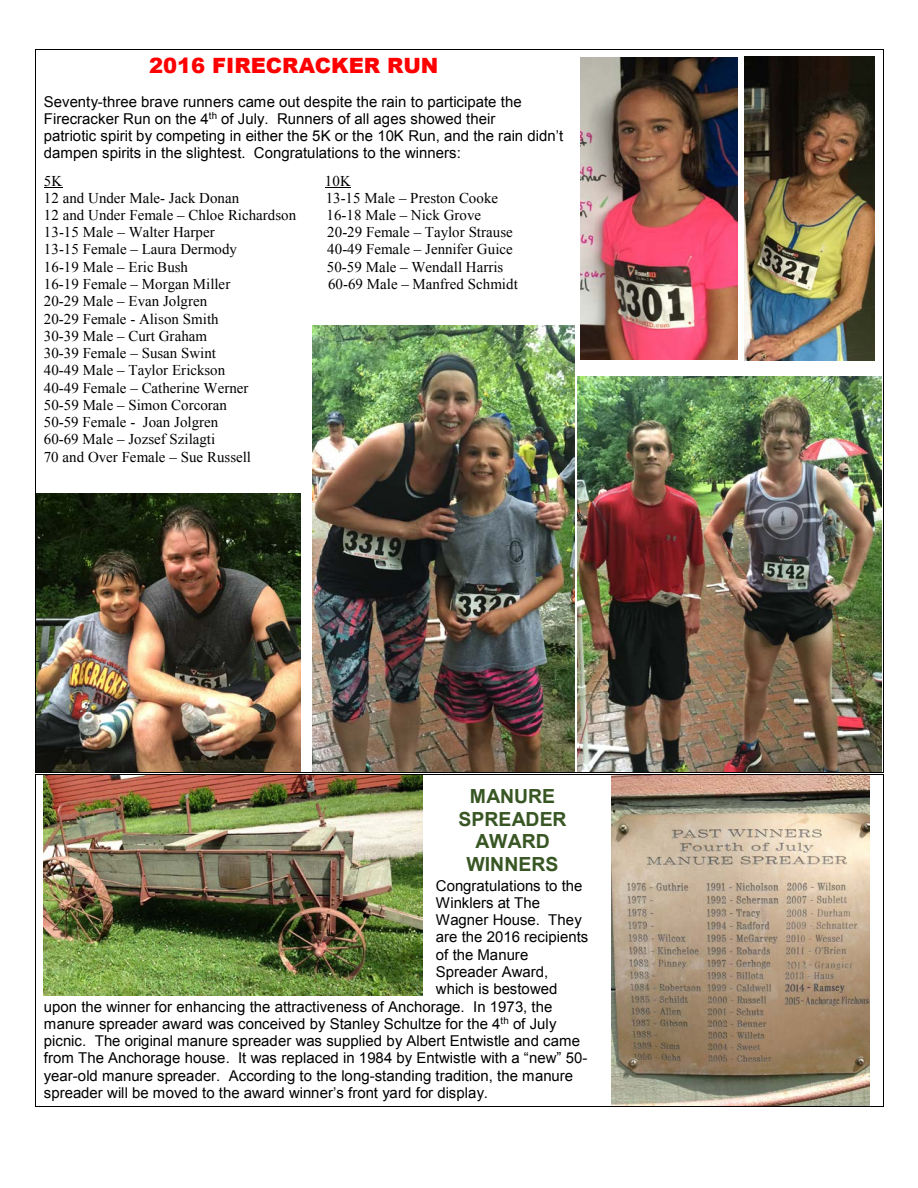
<style>
.page{position:relative;width:918px;height:1188px;background:#fff}
.page>*{position:absolute;margin:0;border:0;box-sizing:border-box;transform-origin:0 0}
.t1{font:900 21px "Arial";color:#f00}
.t2{font:700 19.5px/22.5px "Arial";color:#385623;text-align:center}
.t3{font:15px/17.2px "Arial";color:#000}
.t4{font:15px/17.2px "Times New Roman";color:#000}
</style>
<div class="page">
<svg style="left:44px;top:187px;width:18px;height:1px"></svg>
<svg style="left:325px;top:187px;width:26px;height:1px"></svg>
<hr style="left:36px;top:50px;width:847px;height:1px;background:#000">
<hr style="left:35px;top:50px;width:1px;height:722px;background:#000">
<hr style="left:36px;top:772px;width:847px;height:1px;background:#000">
<hr style="left:883px;top:50px;width:1px;height:722px;background:#000">
<img style="left:611px;top:775px;width:259px;height:331px">
<hr style="left:36px;top:774px;width:561px;height:1px;background:#000">
<hr style="left:598px;top:774px;width:285px;height:1px;background:#000">
<hr style="left:35px;top:775px;width:1px;height:331px;background:#000">
<hr style="left:36px;top:1106px;width:561px;height:1px;background:#000">
<hr style="left:597px;top:1106px;width:286px;height:1px;background:#000">
<hr style="left:883px;top:775px;width:1px;height:331px;background:#000">
<img style="left:577px;top:376px;width:304px;height:395px">
<img style="left:36px;top:494px;width:264px;height:277px">
<img style="left:313px;top:325px;width:261px;height:446px">
<img style="left:581px;top:58px;width:157px;height:302px">
<img style="left:745px;top:56px;width:129px;height:305px">
<img style="left:44px;top:775px;width:378px;height:220px">
<p class="t1" style="left:149px;top:51px;width:291px">2016 FIRECRACKER RUN</p>
<p class="t3" style="left:44px;top:93px;width:521px">Seventy-three brave runners came out despite the rain to participate the Firecracker Run on the 4<sup>th</sup> of July. Runners of all ages showed their<br>patriotic spirit by competing in either the 5K or the 10K Run, and the rain didn’t dampen spirits in the slightest. Congratulations to the winners:</p>
<p class="t4" style="left:44px;top:172px;width:20px">5K</p>
<p class="t4" style="left:325px;top:172px;width:27px">10K</p>
<p class="t4" style="left:44px;top:189px;width:197px">12 and Under Male- Jack Donan</p>
<p class="t4" style="left:326px;top:189px;width:174px">13-15 Male – Preston Cooke</p>
<p class="t4" style="left:44px;top:206px;width:254px">12 and Under Female – Chloe Richardson</p>
<p class="t4" style="left:327px;top:206px;width:156px">16-18 Male – Nick Grove</p>
<p class="t4" style="left:44px;top:223px;width:172px">13-15 Male – Walter Harper</p>
<p class="t4" style="left:327px;top:223px;width:187px">20-29 Female – Taylor Strause</p>
<p class="t4" style="left:44px;top:241px;width:195px">13-15 Female – Laura Dermody</p>
<p class="t4" style="left:327px;top:241px;width:187px">40-49 Female – Jennifer Guice</p>
<p class="t4" style="left:44px;top:258px;width:146px">16-19 Male – Eric Bush</p>
<p class="t4" style="left:327px;top:258px;width:178px">50-59 Male – Wendall Harris</p>
<p class="t4" style="left:44px;top:275px;width:188px">16-19 Female – Morgan Miller</p>
<p class="t4" style="left:328px;top:275px;width:191px">60-69 Male – Manfred Schmidt</p>
<p class="t4" style="left:44px;top:292px;width:209px">20-29 Male – Evan Jolgren<br>20-29 Female - Alison Smith<br>30-39 Male – Curt Graham<br>30-39 Female – Susan Swint<br>40-49 Male – Taylor Erickson<br>40-49 Female – Catherine Werner<br>50-59 Male – Simon Corcoran<br>50-59 Female - Joan Jolgren<br>60-69 Male – Jozsef Szilagti<br>70 and Over Female – Sue Russell</p>
<p class="t2" style="left:458px;top:786px;width:110px">MANURE<br>SPREADER<br>AWARD<br>WINNERS</p>
<p class="t3" style="left:436px;top:877px;width:148px">Congratulations to the</p>
<p class="t3" style="left:436px;top:894px;width:106px">Winklers at The</p>
<p class="t3" style="left:436px;top:911px;width:148px">Wagner House. They</p>
<p class="t3" style="left:436px;top:929px;width:154px">are the 2016 recipients</p>
<p class="t3" style="left:436px;top:946px;width:94px">of the Manure</p>
<p class="t3" style="left:436px;top:963px;width:114px">Spreader Award,</p>
<p class="t3" style="left:436px;top:981px;width:123px">which is bestowed</p>
<p class="t3" style="left:44px;top:998px;width:510px">upon the winner for enhancing the attractiveness of Anchorage. In 1973, the</p>
<p class="t3" style="left:44px;top:1015px;width:514px">manure spreader award was conceived by Stanley Schultze for the 4<sup>th</sup> of July</p>
<p class="t3" style="left:44px;top:1032px;width:538px">picnic. The original manure spreader was supplied by Albert Entwistle and came</p>
<p class="t3" style="left:44px;top:1049px;width:545px">from The Anchorage house. It was replaced in 1984 by Entwistle with a “new” 50-</p>
<p class="t3" style="left:44px;top:1067px;width:531px">year-old manure spreader. According to the long-standing tradition, the manure</p>
<p class="t3" style="left:44px;top:1084px;width:446px">spreader will be moved to the award winner’s front yard for display.</p>
</div>
